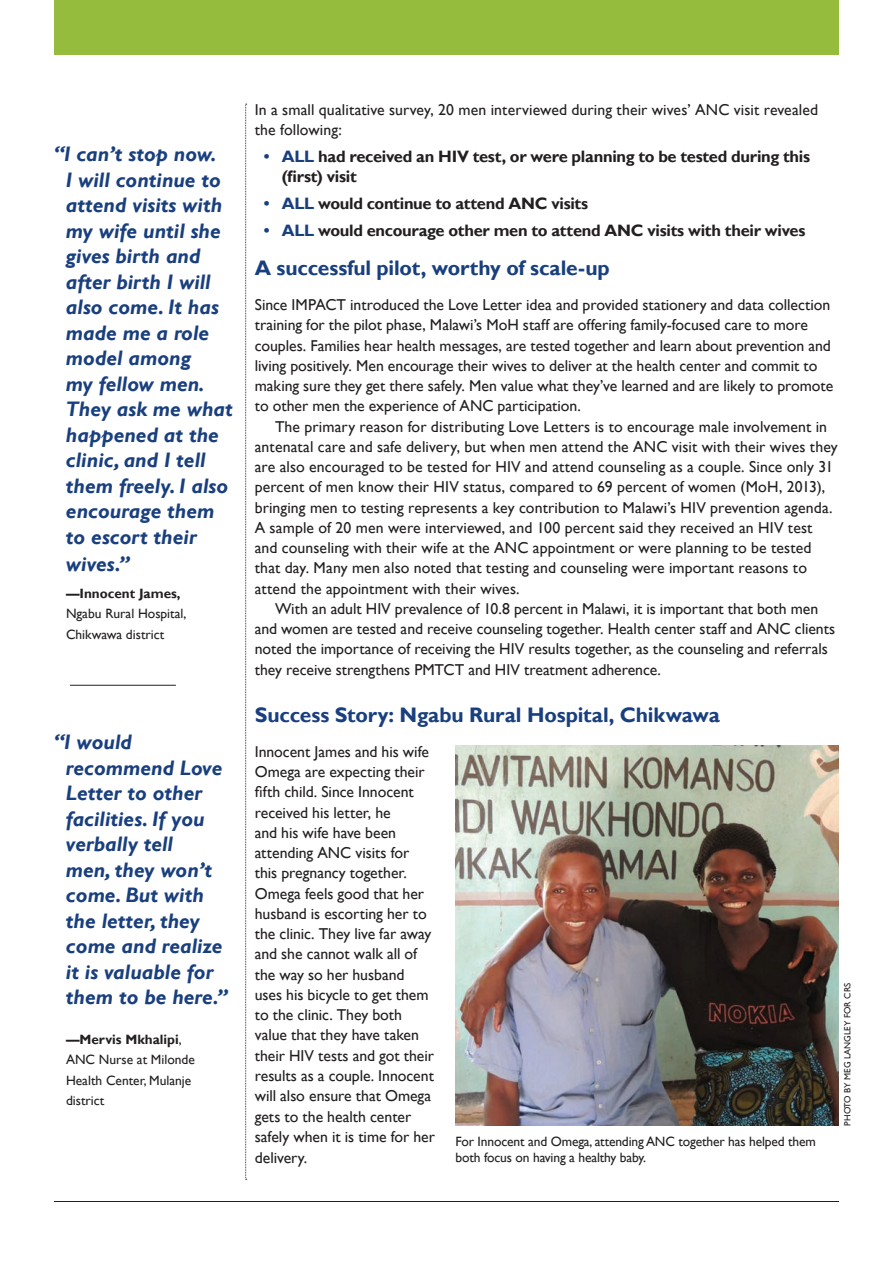
<style>
.page{position:relative;width:893px;height:1263px;background:#fff}
.page>*{position:absolute;margin:0;border:0;box-sizing:border-box;transform-origin:0 0}
.t1{font:italic 700 21px/25.7px "Gill Sans";color:#193f7e}
.t2{font:700 21px "Gill Sans";letter-spacing:-.01em;color:#193f7e}
.t3{font:700 16.5px/20.2px "Gill Sans";letter-spacing:-.02em;color:#231f20}
.t4{font:15.75px/20.2px "Gill Sans";color:#231f20}
.t5{font:13.5px/20.2px "Gill Sans";letter-spacing:-.01em;color:#231f20}
.t6{font:700 13.5px "Gill Sans";color:#231f20}
.t7{font:9px "Gill Sans";color:#231f20}
.s1{font-weight:700}
.s2{color:#193f7e}
</style>
<div class="page">
<img style="left:455px;top:745px;width:384px;height:380px">
<div style="left:54px;top:0;width:785px;height:54px;background:#96bc3d"></div>
<hr style="left:54px;top:1201px;width:785px;height:1px;background:#231f20">
<hr style="left:70px;top:685px;width:106px;height:1px;background:#231f20">
<svg style="left:245px;top:104px;width:2px;height:1076px"></svg>
<p class="t1" style="left:66px;top:142px;width:168px;text-indent:-12px">“I can’t stop now.<br>I will continue to attend visits with my wife until she gives birth and after birth I will also come. It has made me a role model among<br>my fellow men.<br>They ask me what happened at the clinic, and I tell them freely. I also encourage them to escort their wives.”</p>
<p class="t6" style="left:66px;top:585px;width:116px">—Innocent James,</p>
<p class="t5" style="left:66px;top:604px;width:122px">Ngabu Rural Hospital,<br>Chikwawa district</p>
<h1 class="t1" style="left:66px;top:730px;width:163px;text-indent:-12px">“I would recommend Love<br>Letter to other facilities. If you verbally tell<br>men, they won’t come. But with the letter, they come and realize it is valuable for them to be here.”</h1>
<p class="t5" style="left:66px;top:1030px;width:130px"><span class="s1">—Mervis Mkhalipi</span>,<br>ANC Nurse at Milonde<br>Health Center, Mulanje district</p>
<p class="t4" style="left:255px;top:99px;width:565px">In a small qualitative survey, 20 men interviewed during their wives’ ANC visit revealed the following:</p>
<p class="t3" style="left:282px;top:147px;width:530px;text-indent:-18px"><span class="s2">• ALL</span> had received an HIV test, or were planning to be tested during this (first) visit</p>
<p class="t3" style="left:264px;top:194px;width:326px"><span class="s2">• ALL</span> would continue to attend ANC visits</p>
<p class="t3" style="left:264px;top:221px;width:543px"><span class="s2">• ALL</span> would encourage other men to attend ANC visits with their wives</p>
<h1 class="t2" style="left:255px;top:255px;width:356px">A successful pilot, worthy of scale-up</h1>
<p class="t4" style="left:255px;top:295px;width:580px">Since IMPACT introduced the Love Letter idea and provided stationery and data collection training for the pilot phase, Malawi’s MoH staff are offering family-focused care to more couples. Families hear health messages, are tested together and learn about prevention and living positively. Men encourage their wives to deliver at the health center and commit to making sure they get there safely. Men value what they’ve learned and are likely to promote to other men the experience of ANC participation.</p>
<p class="t4" style="left:255px;top:416px;width:584px;text-indent:20px">The primary reason for distributing Love Letters is to encourage male involvement in antenatal care and safe delivery, but when men attend the ANC visit with their wives they are also encouraged to be tested for HIV and attend counseling as a couple. Since only 31 percent of men know their HIV status, compared to 69 percent of women (MoH, 2013), bringing men to testing represents a key contribution to Malawi’s HIV prevention agenda.<br>A sample of 20 men were interviewed, and 100 percent said they received an HIV test and counseling with their wife at the ANC appointment or were planning to be tested that day. Many men also noted that testing and counseling were important reasons to attend the appointment with their wives.</p>
<p class="t4" style="left:255px;top:599px;width:582px;text-indent:20px">With an adult HIV prevalence of 10.8 percent in Malawi, it is important that both men and women are tested and receive counseling together. Health center staff and ANC clients noted the importance of receiving the HIV results together, as the counseling and referrals they receive strengthens PMTCT and HIV treatment adherence.</p>
<h1 class="t2" style="left:255px;top:702px;width:467px">Success Story: Ngabu Rural Hospital, Chikwawa</h1>
<p class="t4" style="left:255px;top:742px;width:182px">Innocent James and his wife<br>Omega are expecting their fifth child. Since Innocent received his letter, he<br>and his wife have been attending ANC visits for this pregnancy together.<br>Omega feels good that her husband is escorting her to the clinic. They live far away and she cannot walk all of the way so her husband uses his bicycle to get them to the clinic. They both value that they have taken their HIV tests and got their results as a couple. Innocent will also ensure that Omega gets to the health center safely when it is time for her delivery.</p>
<p class="t7" style="left:842px;top:1125px;width:144px;rotate:-90deg">PHOTO BY MEG LANGLEY FOR CRS</p>
<p class="t5" style="left:455px;top:1133px;width:362px;line-height:16.2px">For Innocent and Omega, attending ANC together has helped them both focus on having a healthy baby.</p>
</div>
